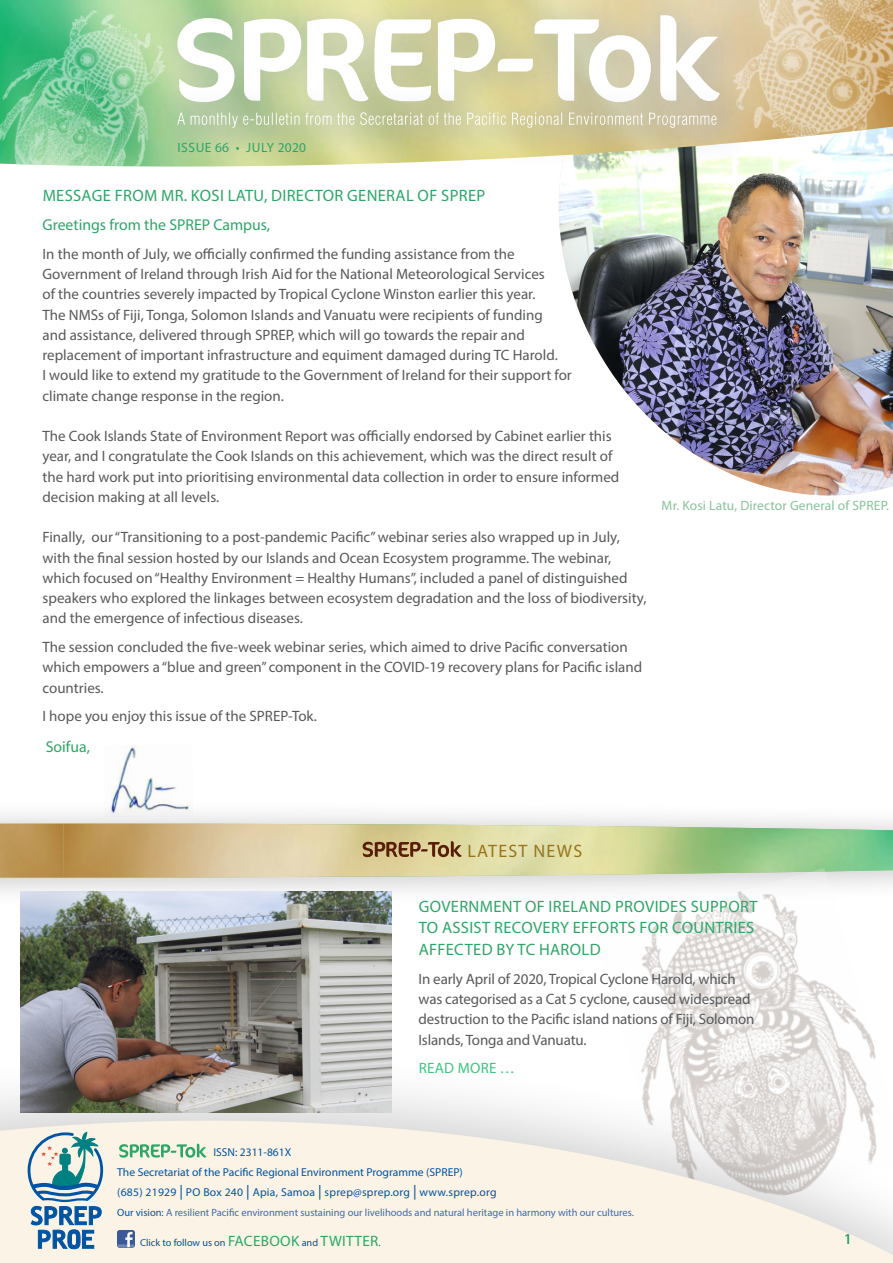
<style>
.page{position:relative;width:893px;height:1263px;background:#fff}
.page>*{position:absolute;margin:0;border:0;box-sizing:border-box;transform-origin:0 0}
.t1{font:18px "Myriad Pro";letter-spacing:.07em;color:#9a741a}
.t2{font:16.5px/21.8px "Myriad Pro";letter-spacing:.02em;color:#2da668}
.t3{font:15.75px "Myriad Pro";color:#2da668}
.t4{font:15px/20.2px "Myriad Pro";color:#58595b}
.t5{font:15px "Myriad Pro";color:#2da668}
.t6{font:15px "Myriad Pro";letter-spacing:.02em;color:#3ec381}
.t7{font:13.5px "Myriad Pro";letter-spacing:.01em;color:#88c29b}
.t8{font:13.5px "Myriad Pro";letter-spacing:.04em;color:#2da668}
.t9{font:11.4px/19.6px "Myriad Pro";color:#0054a4}
.t10{font:10.5px "Myriad Pro";color:#3f6ab1}
.t11{font:10.2px "Myriad Pro";color:#0054a4}
.s1{font-size:14.7px}
.s2{color:#0054a4}
.s3{font-size:15px;color:#2da668}
.s4{font-size:10.2px;color:#0054a4}
</style>
<div class="page">
<div style="left:0;top:798px;width:893px;height:111px;background:#000;opacity:.18"></div>
<img style="left:0;top:824px;width:893px;height:54px">
<img style="left:595px;top:867px;width:298px;height:179px">
<div style="left:0;top:1046px;width:893px;height:217px;background:#000;opacity:.19"></div>
<svg style="left:0;top:1120px;width:893px;height:143px;background:#f6efe5"></svg>
<svg style="left:119px;top:1144px;width:87px;height:14px"></svg>
<img style="left:117px;top:1230px;width:18px;height:18px">
<svg style="left:26px;top:1131px;width:79px;height:118px;background:#a0bdc9"></svg>
<img style="left:558px;top:168px;width:335px;height:328px">
<img style="left:0;top:0;width:148px;height:167px">
<img style="left:758px;top:0;width:135px;height:168px">
<img style="left:104px;top:746px;width:89px;height:71px">
<div style="left:148px;top:0;width:613px;height:144px;background:#577dbe;opacity:.2"></div>
<svg style="left:177px;top:15px;width:543px;height:68px"></svg>
<div style="left:148px;top:83px;width:610px;height:86px;background:#577dbe;opacity:.2"></div>
<svg style="left:177px;top:112px;width:539px;height:16px;background:#cdd0aa"></svg>
<svg style="left:363px;top:841px;width:99px;height:16px;background:#a28257"></svg>
<img style="left:21px;top:891px;width:371px;height:221px">
<p class="t8" style="left:177px;top:139px;width:130px">Issue 66 • july 2020</p>
<p class="t2" style="left:43px;top:185px;width:24px">Messa</p>
<p class="t2" style="left:92px;top:185px;width:35px">ge from</p>
<p class="t2" style="left:161px;top:185px;width:39px">Mr. Kosi</p>
<p class="t2" style="left:228px;top:185px;width:65px">Latu, Director</p>
<p class="t2" style="left:347px;top:185px;width:11px">General</p>
<p class="t2" style="left:418px;top:185px;width:69px">of SPREP</p>
<p class="t3" style="left:43px;top:215px;width:229px">Greetings from the SPREP Campus,</p>
<p class="t4" style="left:43px;top:243px;width:531px">In the month of July, we officially confirmed the funding assistance from the Government of Ireland through Irish Aid for the National Meteorological Services<br>of the countries severely impacted by Tropical Cyclone Winston earlier this year.<br>The NMSs of Fiji, Tonga, Solomon Islands and Vanuatu were recipients of funding<br>and assistance, delivered through SPREP, which will go towards the repair and replacement of important infrastructure and equiment damaged during TC Harold.<br>I would like to extend my gratitude to the Government of Ireland for their support for climate change response in the region.</p>
<p class="t4" style="left:43px;top:426px;width:578px">The Cook Islands State of Environment Report was officially endorsed by Cabinet earlier this year, and I congratulate the Cook Islands on this achievement, which was the direct result of the hard work put into prioritising environmental data collection in order to ensure informed decision making at all levels.</p>
<p class="t4" style="left:43px;top:527px;width:605px">Finally, our “Transitioning to a post-pandemic Pacific” webinar series also wrapped up in July, with the final session hosted by our Islands and Ocean Ecosystem programme. The webinar, which focused on “Healthy Environment = Healthy Humans”, included a panel of distinguished speakers who explored the linkages between ecosystem degradation and the loss of biodiversity, and the emergence of infectious diseases.</p>
<p class="t4" style="left:43px;top:637px;width:601px">The session concluded the five-week webinar series, which aimed to drive Pacific conversation which empowers a “blue and green” component in the COVID-19 recovery plans for Pacific island countries.</p>
<p class="t4" style="left:43px;top:706px;width:276px">I hope you enjoy this issue of the SPREP-Tok.</p>
<p class="t3" style="left:46px;top:737px;width:46px">Soifua,</p>
<p class="t7" style="left:662px;top:497px;width:229px">Mr. Kosi Latu, Director General of SPREP.</p>
<p class="t1" style="left:467px;top:840px;width:116px">LATEST NEWS</p>
<p class="t2" style="left:419px;top:895px;width:337px;text-indent:272px">support<br>to assist recovery efforts for countries affected by TC Harold</p>
<p class="t4" style="left:418px;top:968px;width:337px">In early April of 2020, Tropical Cyclone Harold, which was categorised as a Cat 5 cyclone, caused widespread destruction to the Pacific island nations of Fiji, Solomon Islands, Tonga and Vanuatu.</p>
<p class="t6" style="left:419px;top:1059px;width:98px">READ MORE …</p>
<p class="t2" style="left:419px;top:895px;width:12px">Government</p>
<p class="t2" style="left:525px;top:895px;width:39px">of Ireland</p>
<p class="t2" style="left:615px;top:895px;width:10px">provides</p>
<p class="t9" style="left:117px;top:1142px;width:381px;text-indent:96px">ISSN: 2311-861X<br>The Secretariat of the Pacific Regional Environment Programme (SPREP)<br>(685) 21929 <span class="s1">|</span> PO Box 240 <span class="s1">|</span> Apia, Samoa <span class="s1">|</span> sprep@sprep.org <span class="s1">|</span> www.sprep.org</p>
<p class="t10" style="left:117px;top:1206px;width:518px"><span class="s2">Our vision:</span> A resilient Pacific environment sustaining our livelihoods and natural heritage in harmony with our cultures.</p>
<p class="t11" style="left:140px;top:1236px;width:105px">Click to follow us on <span class="s3">Faceboo</span></p>
<p class="t5" style="left:291px;top:1232px;width:60px">k <span class="s4">and</span> Twitter</p>
<p class="t11" style="left:379px;top:1236px;width:4px">.</p>
<p class="t5" style="left:844px;top:1230px;width:9px">1</p>
</div>
